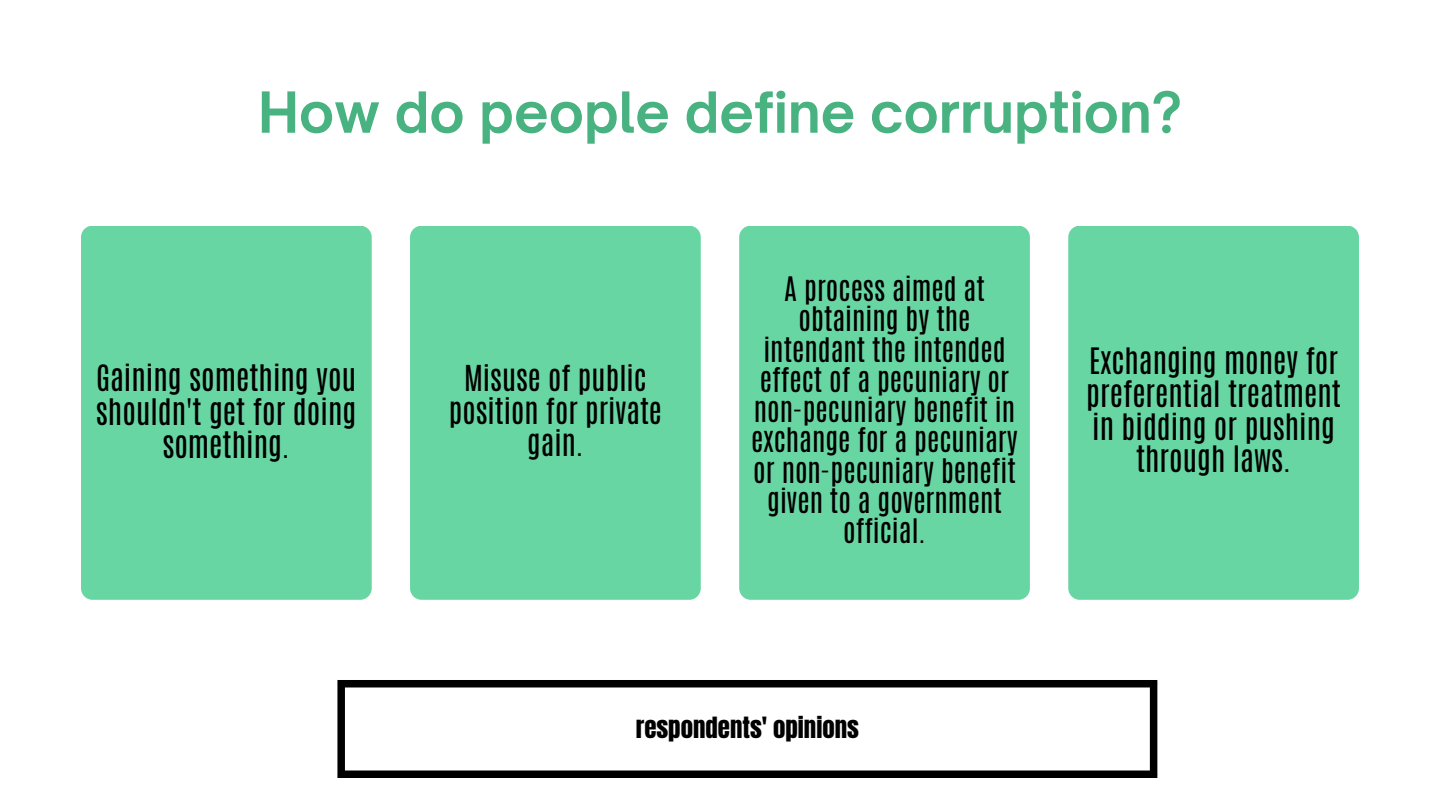
<style>
.page{position:relative;width:1440px;height:810px;background:#fff}
.page>*{position:absolute;margin:0;border:0;box-sizing:border-box;transform-origin:0 0}
.t1{font:700 54.2px "Open Sauce One";color:#48b281}
.t2{font:30.5px/33.5px "Antonio";color:#000;text-align:center}
.t3{font:30.4px/32.7px "Antonio";color:#000;text-align:center}
.t4{font:29.8px/32.4px "Antonio";color:#000;text-align:center}
.t5{font:28.2px/30.2px "Antonio";color:#000;text-align:center}
.t6{font:24.9px "Anton";color:#000}
</style>
<div class="page">
<div style="left:81px;top:226px;width:291px;height:373px;background:#68d6a3;border-radius:12px"></div>
<div style="left:410px;top:226px;width:291px;height:373px;background:#68d6a3;border-radius:12px"></div>
<div style="left:739px;top:226px;width:291px;height:373px;background:#68d6a3;border-radius:12px"></div>
<div style="left:1068px;top:226px;width:291px;height:373px;background:#68d6a3;border-radius:12px"></div>
<div style="left:337px;top:687px;width:8px;height:84px;background:#000"></div>
<div style="left:1150px;top:687px;width:7px;height:84px;background:#000"></div>
<div style="left:337px;top:680px;width:820px;height:7px;background:#000"></div>
<div style="left:337px;top:771px;width:820px;height:7px;background:#000"></div>
<p class="t1" style="left:258px;top:79px;width:925px">How do people define corruption?</p>
<p class="t2" style="left:96px;top:361px;width:262px">Gaining something you shouldn't get for doing something.</p>
<p class="t4" style="left:449px;top:362px;width:215px">Misuse of public position for private gain.</p>
<p class="t5" style="left:751px;top:274px;width:268px">A process aimed at obtaining by the intendant the intended effect of a pecuniary or non-pecuniary benefit in exchange for a pecuniary or non-pecuniary benefit given to a government official.</p>
<h1 class="t6" style="left:636px;top:710px;width:225px">respondents' opinions</h1>
<p class="t3" style="left:1086px;top:345px;width:256px">Exchanging money for preferential treatment in bidding or pushing through laws.</p>
</div>
